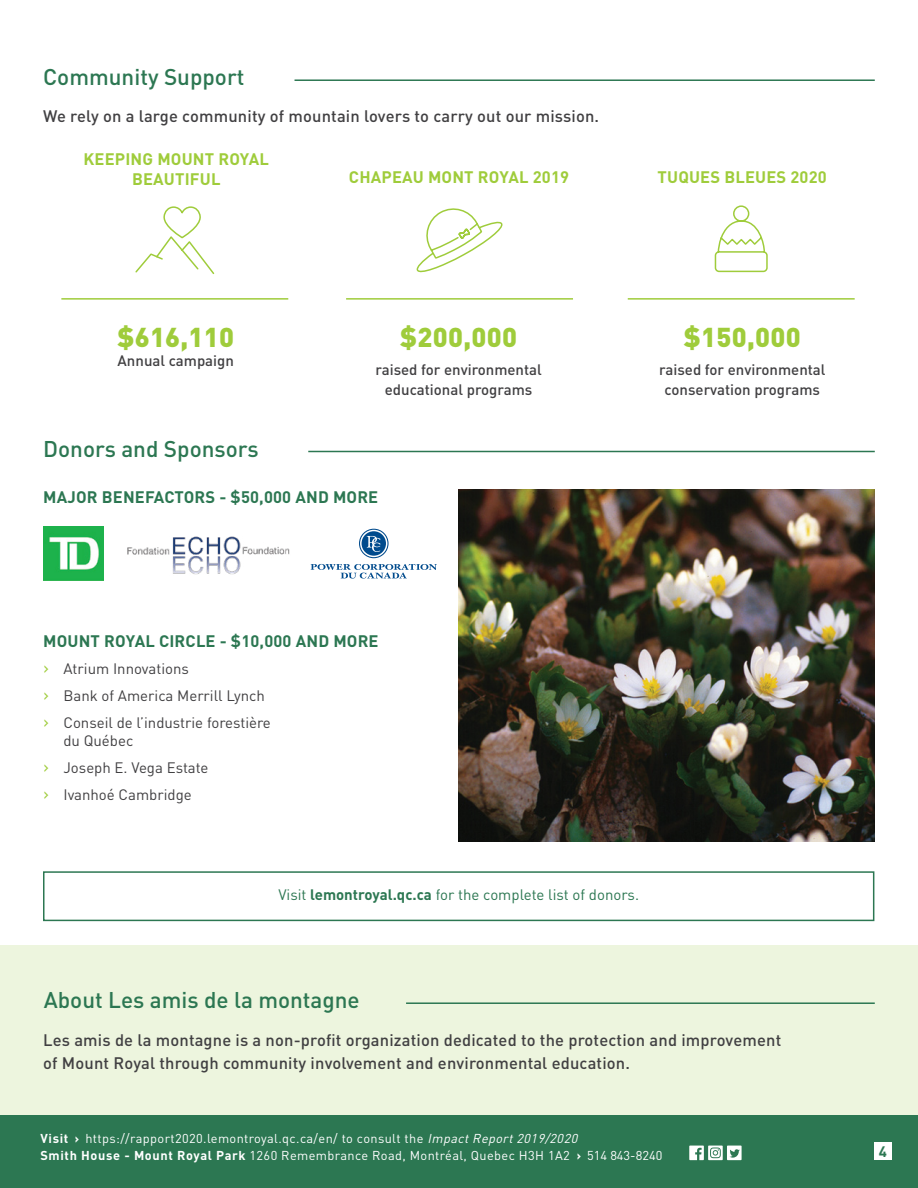
<style>
.page{position:relative;width:918px;height:1188px;background:#fff}
.page>*{position:absolute;margin:0;border:0;box-sizing:border-box;transform-origin:0 0}
.t1{font:900 27px "DIN";letter-spacing:.01em;color:#9fcc3b}
.t2{font:500 22.5px "DIN";color:#2c7752}
.t3{font:500 16.5px/22.5px "DIN";letter-spacing:.01em;color:#414042}
.t4{font:700 16.5px "DIN";letter-spacing:.01em;color:#2c7752}
.t5{font:700 16.5px/19.5px "DIN";letter-spacing:.01em;color:#9fcc3b;text-align:center}
.t6{font:15px/26.8px "DIN";color:#414042}
.t7{font:500 15px/19.5px "DIN";color:#414042;text-align:center}
.t8{font:15px "DIN";color:#2c7752}
.t9{font:700 15px "DIN";color:#2c7752}
.t10{font:12.75px/16.5px "DIN";letter-spacing:.03em;color:#fff}
.s1{font-size:18px;color:#9fcc3b}
.s2{font-weight:700}
.s3{font-style:italic}
</style>
<div class="page">
<hr style="left:295px;top:79px;width:580px;height:2px;background:#2c7752">
<svg style="left:714px;top:205px;width:54px;height:68px"></svg>
<svg style="left:416px;top:208px;width:87px;height:65px"></svg>
<hr style="left:61px;top:298px;width:227px;height:2px;background:#9fcc3b">
<hr style="left:346px;top:298px;width:227px;height:2px;background:#9fcc3b">
<hr style="left:628px;top:298px;width:227px;height:2px;background:#9fcc3b">
<svg style="left:135px;top:206px;width:80px;height:68px"></svg>
<hr style="left:308px;top:451px;width:567px;height:1px;background:#2c7752">
<div style="left:0;top:945px;width:918px;height:173px;background:#edf5de"></div>
<hr style="left:406px;top:1002px;width:469px;height:2px;background:#2c7752">
<img style="left:44px;top:526px;width:59px;height:55px">
<img style="left:127px;top:536px;width:163px;height:39px">
<svg style="left:359px;top:529px;width:30px;height:29px"></svg>
<svg style="left:311px;top:564px;width:126px;height:15px"></svg>
<img style="left:459px;top:489px;width:416px;height:352px">
<div style="left:43px;top:871px;width:831px;height:50px;border:2px solid #2c7752"></div>
<div style="left:0;top:1115px;width:918px;height:73px;background:#2c7752"></div>
<div style="left:874px;top:1142px;width:18px;height:18px;background:#fff"></div>
<div style="left:727px;top:1146px;width:15px;height:14px;background:#fff"></div>
<svg style="left:689px;top:1146px;width:34px;height:14px"></svg>
<svg style="left:730px;top:1149px;width:10px;height:9px"></svg>
<h2 class="t2" style="left:43px;top:63px;width:203px">Community Support</h2>
<p class="t3" style="left:43px;top:104px;width:558px">We rely on a large community of mountain lovers to carry out our mission.</p>
<p class="t5" style="left:84px;top:149px;width:187px">KEEPING MOUNT ROYAL<br>BEAUTIFUL</p>
<p class="t5" style="left:349px;top:167px;width:222px">CHAPEAU MONT ROYAL 2019</p>
<p class="t5" style="left:658px;top:167px;width:171px">TUQUES BLEUES 2020</p>
<h1 class="t1" style="left:117px;top:319px;width:118px">$616,110</h1>
<p class="t7" style="left:118px;top:351px;width:118px">Annual campaign</p>
<h2 class="t2" style="left:43px;top:435px;width:217px">Donors and Sponsors</h2>
<h1 class="t1" style="left:400px;top:319px;width:118px">$200,000</h1>
<p class="t7" style="left:375px;top:360px;width:168px">raised for environmental educational programs</p>
<p class="t4" style="left:43px;top:486px;width:337px">MAJOR BENEFACTORS - $50,000 AND MORE</p>
<h1 class="t1" style="left:684px;top:319px;width:118px">$150,000</h1>
<p class="t7" style="left:659px;top:360px;width:168px">raised for environmental conservation programs</p>
<p class="t4" style="left:43px;top:631px;width:337px">MOUNT ROYAL CIRCLE - $10,000 AND MORE</p>
<p class="t6" style="left:43px;top:655px;width:229px"><span class="s1">›</span> Atrium Innovations<br><span class="s1">›</span> Bank of America Merrill Lynch <span class="s1">›</span> Conseil de l’industrie forestière</p>
<p class="t6" style="left:43px;top:727px;width:167px;text-indent:20px">du Québec<br><span class="s1">›</span> Joseph E. Vega Estate <span class="s1">›</span> Ivanhoé Cambridge</p>
<p class="t8" style="left:278px;top:885px;width:362px">Visit <span class="s2">LEMONTROYAL.QC.CA</span> for the complete list of donors.</p>
<h2 class="t2" style="left:44px;top:986px;width:318px">About Les amis de la montagne</h2>
<p class="t3" style="left:43px;top:1029px;width:740px">Les amis de la montagne is a non-profit organization dedicated to the protection and improvement of Mount Royal through community involvement and environmental education.</p>
<p class="t10" style="left:40px;top:1130px;width:623px"><span class="s2">VISIT ›</span> https://rapport2020.lemontroyal.qc.ca/en/ to consult the <span class="s3">ImpactReport2019/2020<br></span><span class="s2">SMITH HOUSE - MOUNT ROYAL PARK</span> 1260 Remembrance Road, Montréal, Quebec H3H 1A2 <span class="s2">›</span> 514 843-8240</p>
<p class="t9" style="left:879px;top:1142px;width:10px">4</p>
</div>
